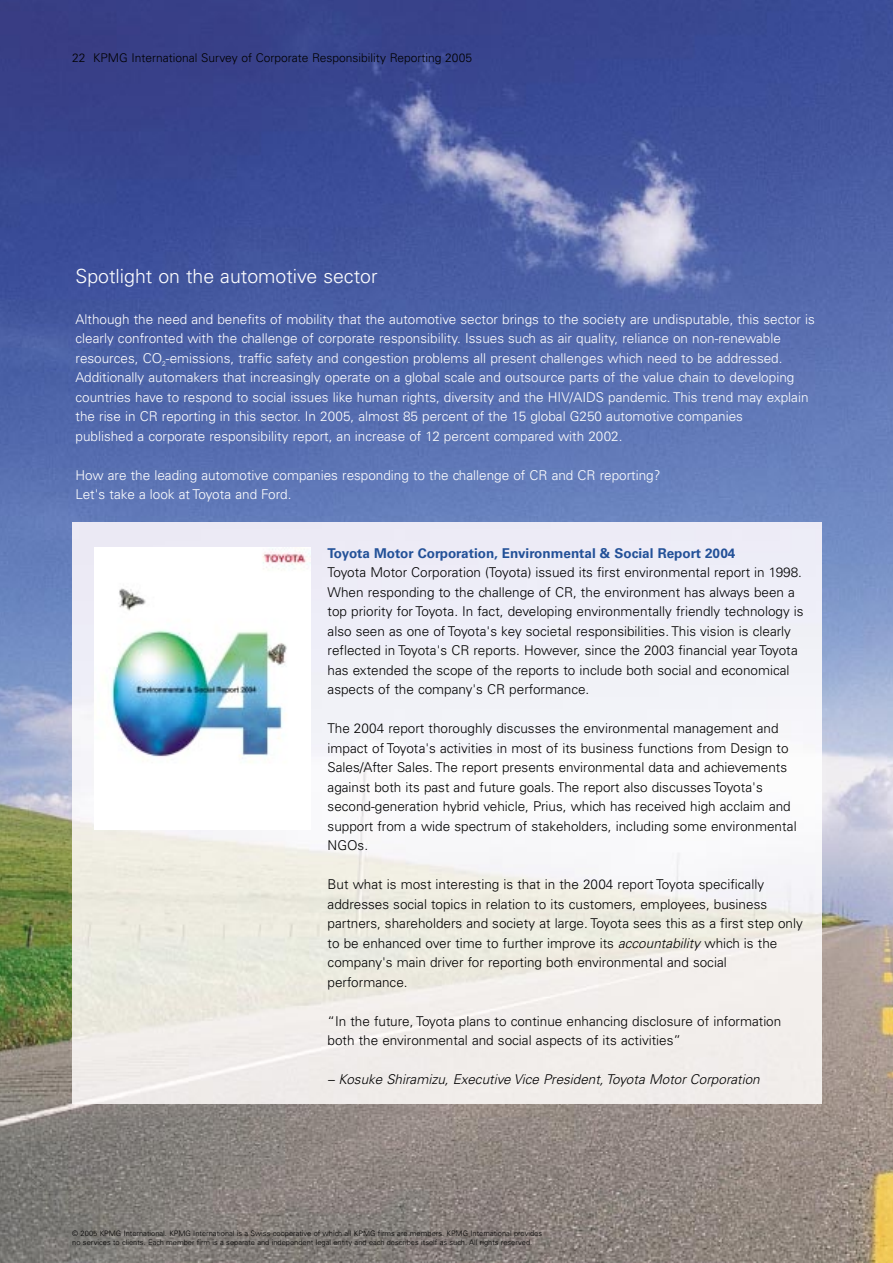
<style>
.page{position:relative;width:893px;height:1263px;background:#fff}
.page>*{position:absolute;margin:0;border:0;box-sizing:border-box;transform-origin:0 0}
.t1{font:300 19.5px "Univers";color:#fff}
.t2{font:300 13.5px/19.5px "Univers";color:#000}
.t3{font:300 13.5px/19.5px "Univers";color:#fff}
.t4{font:italic 300 13.5px "Univers";color:#000}
.t5{font:700 13.5px "Univers";color:#235198}
.t6{font:300 12px "Univers";color:#000}
.t7{font:300 7.5px/9px "Univers";color:#000}
.s1{font-style:italic}
</style>
<div class="page">
<img style="left:0;top:0;width:892px;height:1263px">
<img style="left:72px;top:523px;width:749px;height:581px">
<img style="left:94px;top:548px;width:216px;height:282px">
<p class="t6" style="left:72px;top:53px;width:401px">22 KPMG International Survey of Corporate Responsibility Reporting 2005</p>
<h1 class="t1" style="left:75px;top:269px;width:303px">Spotlight on the automotive sector</h1>
<p class="t3" style="left:75px;top:311px;width:740px">Although the need and benefits of mobility that the automotive sector brings to the society are undisputable, this sector is clearly confronted with the challenge of corporate responsibility. Issues such as air quality, reliance on non-renewable resources, CO<sub>2</sub>-emissions, traffic safety and congestion problems all present challenges which need to be addressed.<br>Additionally automakers that increasingly operate on a global scale and outsource parts of the value chain to developing countries have to respond to social issues like human rights, diversity and the HIV/AIDS pandemic. This trend may explain the rise in CR reporting in this sector. In 2005, almost 85 percent of the 15 global G250 automotive companies<br>published a corporate responsibility report, an increase of 12 percent compared with 2002.</p>
<p class="t3" style="left:75px;top:467px;width:586px">How are the leading automotive companies responding to the challenge of CR and CR reporting?<br>Let's take a look at Toyota and Ford.</p>
<p class="t5" style="left:327px;top:548px;width:409px">Toyota Motor Corporation, Environmental &amp; Social Report 2004</p>
<p class="t2" style="left:327px;top:564px;width:477px">Toyota Motor Corporation (Toyota) issued its first environmental report in 1998.<br>When responding to the challenge of CR, the environment has always been a top priority for Toyota. In fact, developing environmentally friendly technology is also seen as one of Toyota's key societal responsibilities. This vision is clearly reflected in Toyota's CR reports. However, since the 2003 financial year Toyota has extended the scope of the reports to include both social and economical aspects of the company's CR performance.</p>
<p class="t2" style="left:327px;top:720px;width:470px">The 2004 report thoroughly discusses the environmental management and impact of Toyota's activities in most of its business functions from Design to Sales/After Sales. The report presents environmental data and achievements against both its past and future goals. The report also discusses Toyota's second-generation hybrid vehicle, Prius, which has received high acclaim and support from a wide spectrum of stakeholders, including some environmental NGOs.</p>
<p class="t2" style="left:327px;top:876px;width:476px">But what is most interesting is that in the 2004 report Toyota specifically addresses social topics in relation to its customers, employees, business partners, shareholders and society at large. Toyota sees this as a first step only to be enhanced over time to further improve its <span class="s1">accountability</span> which is the company's main driver for reporting both environmental and social performance.</p>
<p class="t2" style="left:327px;top:1013px;width:455px">“In the future, Toyota plans to continue enhancing disclosure of information both the environmental and social aspects of its activities”</p>
<p class="t4" style="left:327px;top:1075px;width:433px">– Kosuke Shiramizu, Executive Vice President, Toyota Motor Corporation</p>
<p class="t7" style="left:72px;top:1230px;width:471px">© 2005 KPMG International. KPMG International is a Swiss cooperative of which all KPMG firms are members. KPMG International provides no services to clients. Each member firm is a separate and independent legal entity and each describes itself as such. All rights reserved.</p>
</div>
